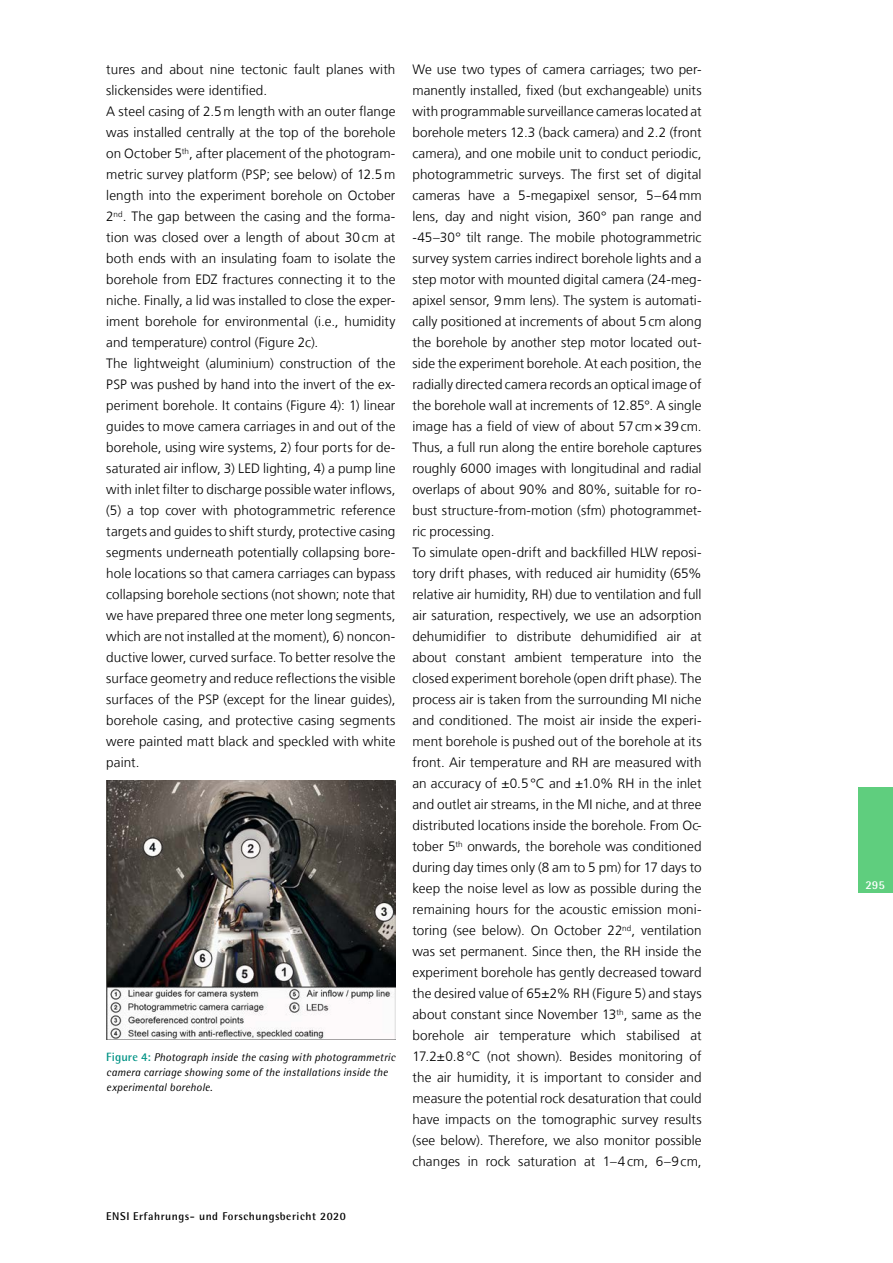
<style>
.page{position:relative;width:893px;height:1263px;background:#fff}
.page>*{position:absolute;margin:0;border:0;box-sizing:border-box;transform-origin:0 0}
.p_001_Grundschrift_E{font:300 13.5px/21px "Frutiger LT Com";letter-spacing:.005em;color:#000;text-align:justify}
.t1{font:700 12px "Rotis Semi Sans Pro";color:#fff}
.p_Bildlegende_unter{font:italic 11.25px/15px "Rotis Semi Sans Pro";letter-spacing:.01em;color:#000}
.t2{font:700 11.25px "Rotis Semi Sans Pro";letter-spacing:.05em;color:#000}
.s1{font-weight:700;font-style:normal;font-size:12px;color:#009385}
</style>
<div class="page">
<div style="left:859px;top:788px;width:34px;height:105px;background:#5fce7e"></div>
<img style="left:106px;top:781px;width:289px;height:259px">
<p class="p_001_Grundschrift_E" style="left:106px;top:59px;width:291px">tures and about nine tectonic fault planes with slickensides were identified.</p>
<p class="p_001_Grundschrift_E" style="left:106px;top:101px;width:291px">A steel casing of 2.5m length with an outer flange was installed centrally at the top of the borehole on October 5<sup>th</sup>, after placement of the photogram&shy;metric survey platform (PSP; see below) of 12.5m length into the experiment borehole on October 2<sup>nd</sup>. The gap between the casing and the forma&shy;tion was closed over a length of about 30cm at both ends with an insulating foam to isolate the borehole from EDZ fractures connecting it to the niche. Finally, a lid was installed to close the exper&shy;iment borehole for environmental (i.e., humidity and temperature) control (Figure 2c).</p>
<p class="p_001_Grundschrift_E" style="left:106px;top:353px;width:291px">The lightweight (aluminium) construction of the PSP was pushed by hand into the invert of the ex&shy;periment borehole. It contains (Figure 4): 1) linear guides to move camera carriages in and out of the borehole, using wire systems, 2) four ports for de&shy;saturated air inflow, 3) LED lighting, 4) a pump line with inlet filter to discharge possible water inflows, (5) a top cover with photogrammetric reference targets and guides to shift sturdy, protective casing segments underneath potentially collapsing bore&shy;hole locations so that camera carriages can bypass collapsing borehole sections (not shown; note that we have prepared three one meter long segments, which are not installed at the moment), 6) noncon&shy;ductive lower, curved surface. To better resolve the surface geometry and reduce reflections the visible surfaces of the PSP (except for the linear guides), borehole casing, and protective casing segments were painted matt black and speckled with white paint.</p>
<p class="p_Bildlegende_unter" style="left:106px;top:1049px;width:290px"><span class="s1">Figure 4:</span> Photograph inside the casing with photogrammetric camera carriage showing some of the installations inside the experimental borehole.</p>
<p class="p_001_Grundschrift_E" style="left:412px;top:59px;width:291px">We use two types of camera carriages; two per&shy;manently installed, fixed (but exchangeable) units with programmable surveillance cameras located at borehole meters 12.3 (back camera) and 2.2 (front camera), and one mobile unit to conduct periodic, photogrammetric surveys. The first set of digital cameras have a 5-megapixel sensor, 5–64mm lens, day and night vision, 360° pan range and -45–30° tilt range. The mobile photogrammetric survey system carries indirect borehole lights and a step motor with mounted digital camera (24-meg&shy;apixel sensor, 9mm lens). The system is automati&shy;cally positioned at increments of about 5cm along the borehole by another step motor located out&shy;side the experiment borehole. At each position, the radially directed camera records an optical image of the borehole wall at increments of 12.85°. A single image has a field of view of about 57cm×39cm.<br>Thus, a full run along the entire borehole captures roughly 6000 images with longitudinal and radial overlaps of about 90% and 80%, suitable for ro&shy;bust structure-from-motion (sfm) photogrammet&shy;ric processing.</p>
<p class="p_001_Grundschrift_E" style="left:412px;top:542px;width:291px">To simulate open-drift and backfilled HLW reposi&shy;tory drift phases, with reduced air humidity (65% relative air humidity, RH) due to ventilation and full air saturation, respectively, we use an adsorption dehumidifier to distribute dehumidified air at about constant ambient temperature into the closed experiment borehole (open drift phase). The process air is taken from the surrounding MI niche and conditioned. The moist air inside the experi&shy;ment borehole is pushed out of the borehole at its front. Air temperature and RH are measured with an accuracy of ±0.5°C and ±1.0% RH in the inlet and outlet air streams, in the MI niche, and at three distributed locations inside the borehole. From Oc&shy;tober 5<sup>th</sup> onwards, the borehole was conditioned during day times only (8 am to 5 pm) for 17 days to keep the noise level as low as possible during the remaining hours for the acoustic emission moni&shy;toring (see below). On October 22<sup>nd</sup>, ventilation was set permanent. Since then, the RH inside the experiment borehole has gently decreased toward the desired value of 65±2% RH (Figure 5) and stays about constant since November 13<sup>th</sup>, same as the borehole air temperature which stabilised at 17.2±0.8°C (not shown). Besides monitoring of the air humidity, it is important to consider and measure the potential rock desaturation that could have impacts on the tomographic survey results (see below). Therefore, we also monitor possible changes in rock saturation at 1–4cm, 6–9cm,</p>
<p class="t2" style="left:106px;top:1209px;width:241px">ENSI Erfahrungs- und Forschungsbericht 2020</p>
<p class="t1" style="left:865px;top:877px;width:21px">295</p>
</div>
